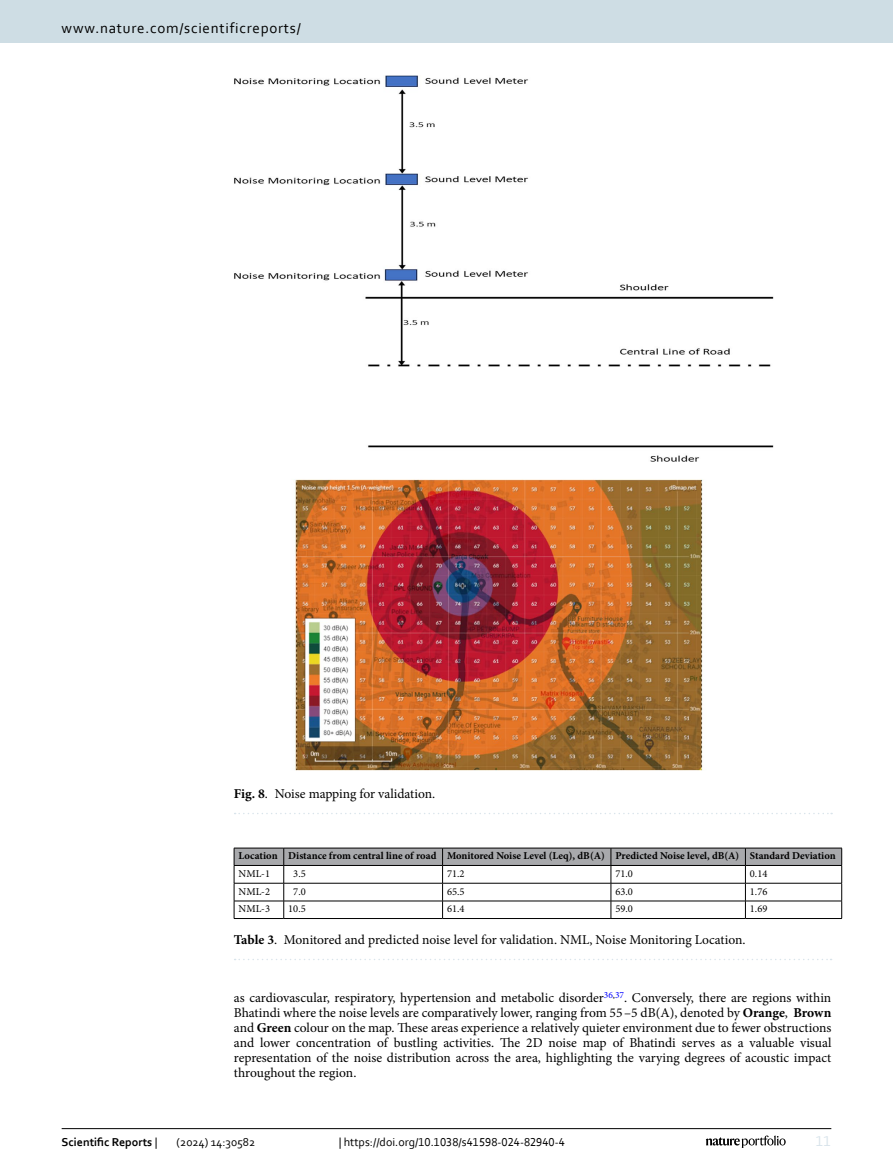
<style>
.page{position:relative;width:893px;height:1174px;background:#fff}
.page>*{position:absolute;margin:0;border:0;box-sizing:border-box;transform-origin:0 0}
.t1{font:15px "Corbel";letter-spacing:.05em;color:#000}
.t2{font:15px "Corbel";color:#d9e4eb}
.t3{font:13.5px/15px "Minion Pro";color:#000;text-align:justify}
.t4{font:12px "Corbel";color:#000}
.t5{font:700 12px "Corbel";color:#000}
.t6{font:700 10.5px "Minion Pro";color:#000}
.t7{font:10.5px "Minion Pro";color:#000}
.s1{font-weight:700}
.s2{font-weight:400}
</style>
<div class="page">
<hr style="left:234px;top:847px;width:50px;height:1px;background:#000">
<hr style="left:284px;top:847px;width:159px;height:1px;background:#000">
<hr style="left:443px;top:847px;width:168px;height:1px;background:#000">
<hr style="left:611px;top:847px;width:134px;height:1px;background:#000">
<hr style="left:745px;top:847px;width:97px;height:1px;background:#000">
<hr style="left:284px;top:918px;width:159px;height:1px;background:#000">
<hr style="left:443px;top:918px;width:168px;height:1px;background:#000">
<hr style="left:611px;top:918px;width:134px;height:1px;background:#000">
<svg style="left:234px;top:848px;width:608px;height:70px"></svg>
<hr style="left:745px;top:918px;width:97px;height:1px;background:#000">
<hr style="left:234px;top:918px;width:50px;height:1px;background:#000">
<svg style="left:235px;top:959px;width:597px;height:1px"></svg>
<img style="left:234px;top:76px;width:540px;height:694px">
<svg style="left:235px;top:813px;width:597px;height:1px"></svg>
<hr style="left:62px;top:1128px;width:769px;height:1px;background:#000">
<svg style="left:706px;top:1135px;width:80px;height:12px"></svg>
<div style="left:0;top:0;width:893px;height:43px;background:#cedde4"></div>
<p class="t1" style="left:62px;top:18px;width:241px">www.nature.com/scientificreports/</p>
<p class="t3" style="left:234px;top:786px;width:203px"><span class="s1">Fig. 8</span>. Noise mapping for validation.</p>
<p class="t6" style="left:239px;top:848px;width:599px">Location Distance from central line of road Monitored Noise Level (Leq), dB(A) Predicted Noise level, dB(A) Standard Deviation</p>
<p class="t7" style="left:239px;top:866px;width:33px">NML-1</p>
<p class="t7" style="left:293px;top:866px;width:14px">3.5</p>
<p class="t7" style="left:447px;top:866px;width:19px">71.2</p>
<p class="t7" style="left:615px;top:866px;width:19px">71.0</p>
<p class="t7" style="left:750px;top:866px;width:19px">0.14</p>
<p class="t7" style="left:239px;top:884px;width:33px">NML-2</p>
<p class="t7" style="left:293px;top:884px;width:14px">7.0</p>
<p class="t7" style="left:447px;top:884px;width:19px">65.5</p>
<p class="t7" style="left:615px;top:884px;width:19px">63.0</p>
<p class="t7" style="left:750px;top:884px;width:19px">1.76</p>
<p class="t7" style="left:239px;top:902px;width:33px">NML-3</p>
<p class="t7" style="left:288px;top:902px;width:19px">10.5</p>
<p class="t7" style="left:447px;top:902px;width:19px">61.4</p>
<p class="t7" style="left:615px;top:902px;width:19px">59.0</p>
<p class="t7" style="left:750px;top:902px;width:19px">1.69</p>
<p class="t3" style="left:234px;top:932px;width:513px"><span class="s1">Table 3</span>. Monitored and predicted noise level for validation. NML, Noise Monitoring Location.</p>
<p class="t3" style="left:234px;top:990px;width:599px">as cardiovascular, respiratory, hypertension and metabolic disorder<sup>36</sup><sup>,</sup><sup>37</sup>. Conversely, there are regions within Bhatindi where the noise levels are comparatively lower, ranging from 55–5 dB(A), denoted by <span class="s1">Orange</span>, <span class="s1">Brown </span>and <span class="s1">Green</span> colour on the map. These areas experience a relatively quieter environment due to fewer obstructions and lower concentration of bustling activities. The 2D noise map of Bhatindi serves as a valuable visual representation of the noise distribution across the area, highlighting the varying degrees of acoustic impact throughout the region.</p>
<p class="t5" style="left:62px;top:1134px;width:97px">Scientific Reports <span class="s2">|</span></p>
<p class="t4" style="left:177px;top:1134px;width:80px">(2024) 14:30582</p>
<p class="t4" style="left:339px;top:1134px;width:228px">| https://doi.org/10.1038/s41598-024-82940-4</p>
<p class="t2" style="left:816px;top:1132px;width:17px">11</p>
</div>
